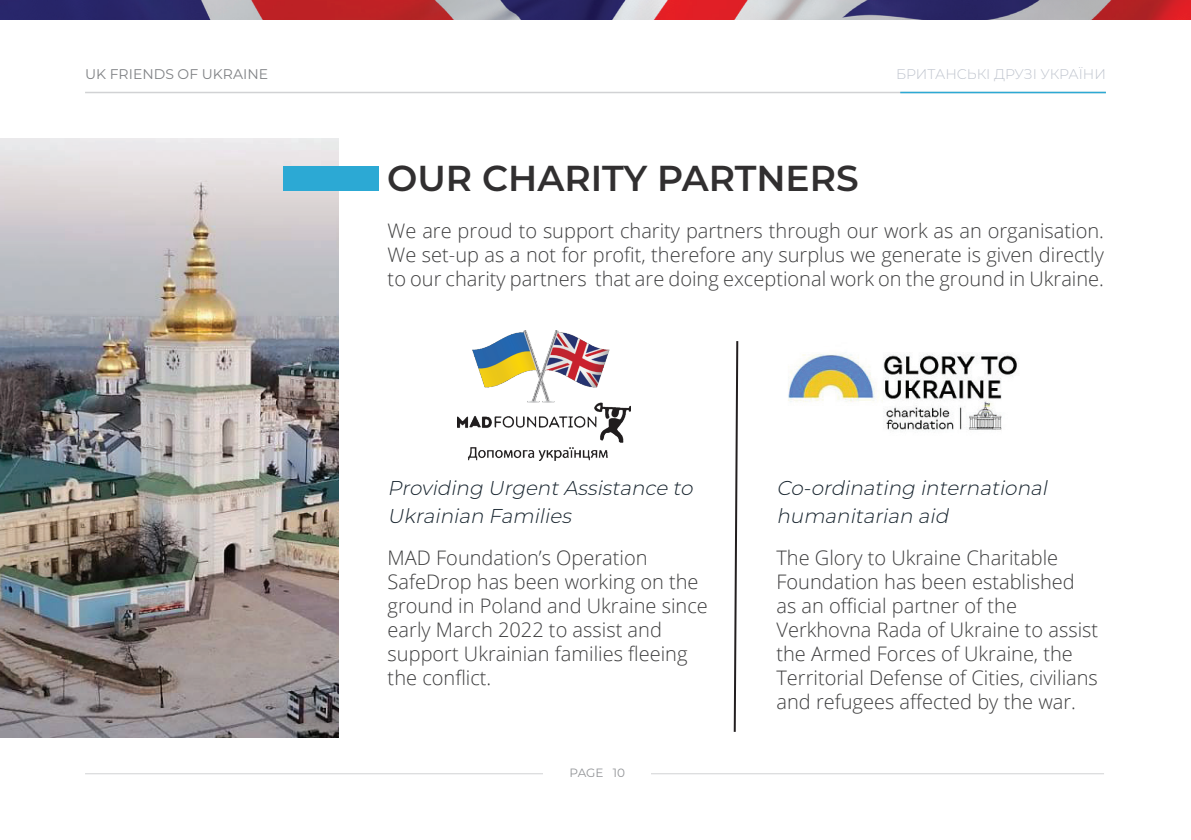
<style>
.page{position:relative;width:1191px;height:840px;background:#fff}
.page>*{position:absolute;margin:0;border:0;box-sizing:border-box;transform-origin:0 0}
.t1{font:600 36px "Montserrat";color:#312f30}
.t2{font:300 20px/24px "Open Sans";color:#3e3e3f}
.t3{font:italic 300 20px/28px "Montserrat";color:#17242e}
.t4{font:300 14px "Montserrat";color:#bec3cd}
.t5{font:14px "Montserrat";color:#808285}
.t6{font:12px "Montserrat";letter-spacing:-.005em;color:#939598}
</style>
<div class="page">
<hr style="left:85px;top:772px;width:1019px;height:1px;background:#d1d2d4">
<div style="left:544px;top:764px;width:107px;height:18px;background:#fff"></div>
<hr style="left:85px;top:92px;width:1021px;height:1px;background:#d1d2d4">
<hr style="left:900px;top:92px;width:206px;height:1px;background:#2ca9d4">
<img style="left:0;top:0;width:1190px;height:19px">
<img style="left:0;top:138px;width:339px;height:599px">
<div style="left:283px;top:166px;width:95px;height:24px;background:#2ca9d4"></div>
<img style="left:457px;top:330px;width:173px;height:130px">
<img style="left:788px;top:354px;width:229px;height:77px">
<svg style="left:733px;top:341px;width:6px;height:391px"></svg>
<p class="t5" style="left:85px;top:64px;width:184px">UK FRIENDS OF UKRAINE</p>
<p class="t4" style="left:896px;top:64px;width:211px">БРИТАНСЬКІ ДРУЗІ УКРАЇНИ</p>
<h1 class="t1" style="left:387px;top:152px;width:473px">OUR CHARITY PARTNERS</h1>
<p class="t2" style="left:387px;top:218px;width:718px;text-align:justify">We are proud to support charity partners through our work as an organisation.<br>We set-up as a not for profit, therefore any surplus we generate is given directly to our charity partners that are doing exceptional work on the ground in Ukraine.</p>
<p class="t3" style="left:387px;top:473px;width:311px">Providing UrgentAssistance to<br>Ukrainian Families</p>
<p class="t3" style="left:776px;top:473px;width:277px">Co-ordinating international humanitarian aid</p>
<p class="t2" style="left:387px;top:545px;width:322px">MAD Foundation’s Operation<br>SafeDrop has been working on the ground in Poland and Ukraine since early March 2022 to assist and support Ukrainian families fleeing the conflict.</p>
<p class="t2" style="left:776px;top:545px;width:323px">The Glory to Ukraine Charitable Foundation has been established as an official partner of the Verkhovna Rada of Ukraine to assist the Armed Forces of Ukraine, the Territorial Defense of Cities, civilians and refugees affected by the war.</p>
<p class="t6" style="left:569px;top:764px;width:57px">PAGE 10</p>
</div>
